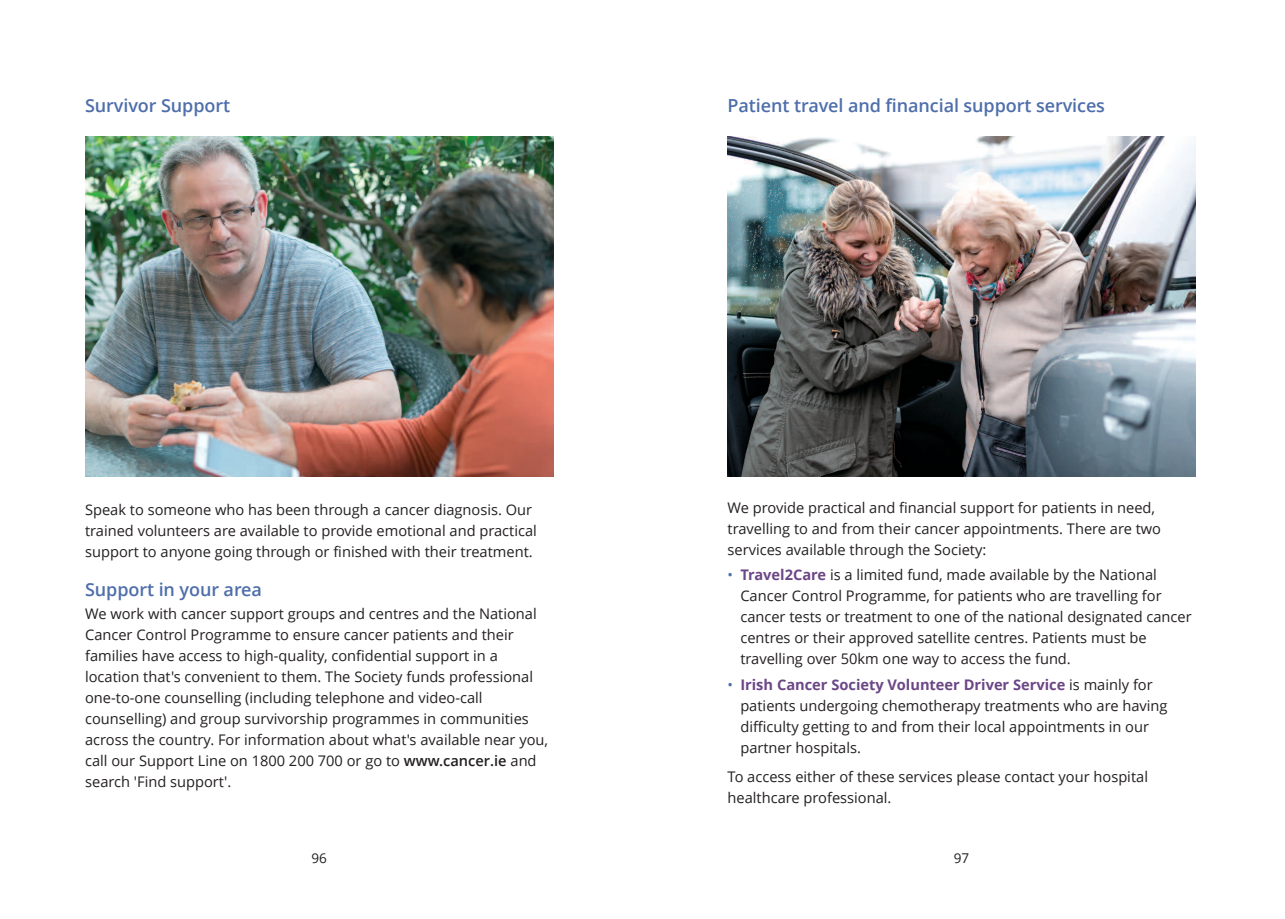
<style>
.page{position:relative;width:1285px;height:919px;background:#fff}
.page>*{position:absolute;margin:0;border:0;box-sizing:border-box;transform-origin:0 0}
.t1{font:600 18px "Open Sans";letter-spacing:-.005em;color:#4e6eab}
.t2{font:14.7px/21px "Open Sans";color:#231f20}
.t3{font:13.5px "Open Sans";color:#231f20}
.s1{font-weight:600}
.s2{color:#4e6eab}
.s3{font-weight:700;color:#6c4787}
</style>
<div class="page">
<img style="left:85px;top:136px;width:468px;height:340px">
<img style="left:727px;top:136px;width:468px;height:340px">
<p class="t1" style="left:85px;top:92px;width:147px">Survivor Support</p>
<p class="t1" style="left:727px;top:92px;width:379px">Patient travel and financial support services</p>
<p class="t2" style="left:85px;top:499px;width:453px">Speak to someone who has been through a cancer diagnosis. Our trained volunteers are available to provide emotional and practical support to anyone going through or finished with their treatment.</p>
<p class="t1" style="left:85px;top:576px;width:178px">Support in your area</p>
<p class="t2" style="left:85px;top:603px;width:464px">We work with cancer support groups and centres and the National Cancer Control Programme to ensure cancer patients and their families have access to high-quality, confidential support in a location that's convenient to them. The Society funds professional one-to-one counselling (including telephone and video-call counselling) and group survivorship programmes in communities across the country. For information about what's available near you, call our Support Line on 1800 200 700 or go to <span class="s1">www.cancer.ie</span> and search 'Find support'.</p>
<p class="t2" style="left:727px;top:496px;width:435px">We provide practical and financial support for patients in need, travelling to and from their cancer appointments. There are two services available through the Society:</p>
<p class="t2" style="left:740px;top:564px;width:453px;text-indent:-13px"><span class="s2">•</span> <span class="s3">Travel2Care</span> is a limited fund, made available by the National Cancer Control Programme, for patients who are travelling for cancer tests or treatment to one of the national designated cancer centres or their approved satellite centres. Patients must be travelling over 50km one way to access the fund.</p>
<p class="t2" style="left:740px;top:673px;width:428px;text-indent:-13px"><span class="s2">•</span> <span class="s3">Irish Cancer Society Volunteer Driver Service</span> is mainly for patients undergoing chemotherapy treatments who are having difficulty getting to and from their local appointments in our partner hospitals.</p>
<p class="t2" style="left:727px;top:765px;width:422px">To access either of these services please contact your hospital healthcare professional.</p>
<p class="t3" style="left:311px;top:848px;width:17px">96</p>
<p class="t3" style="left:953px;top:848px;width:17px">97</p>
</div>
